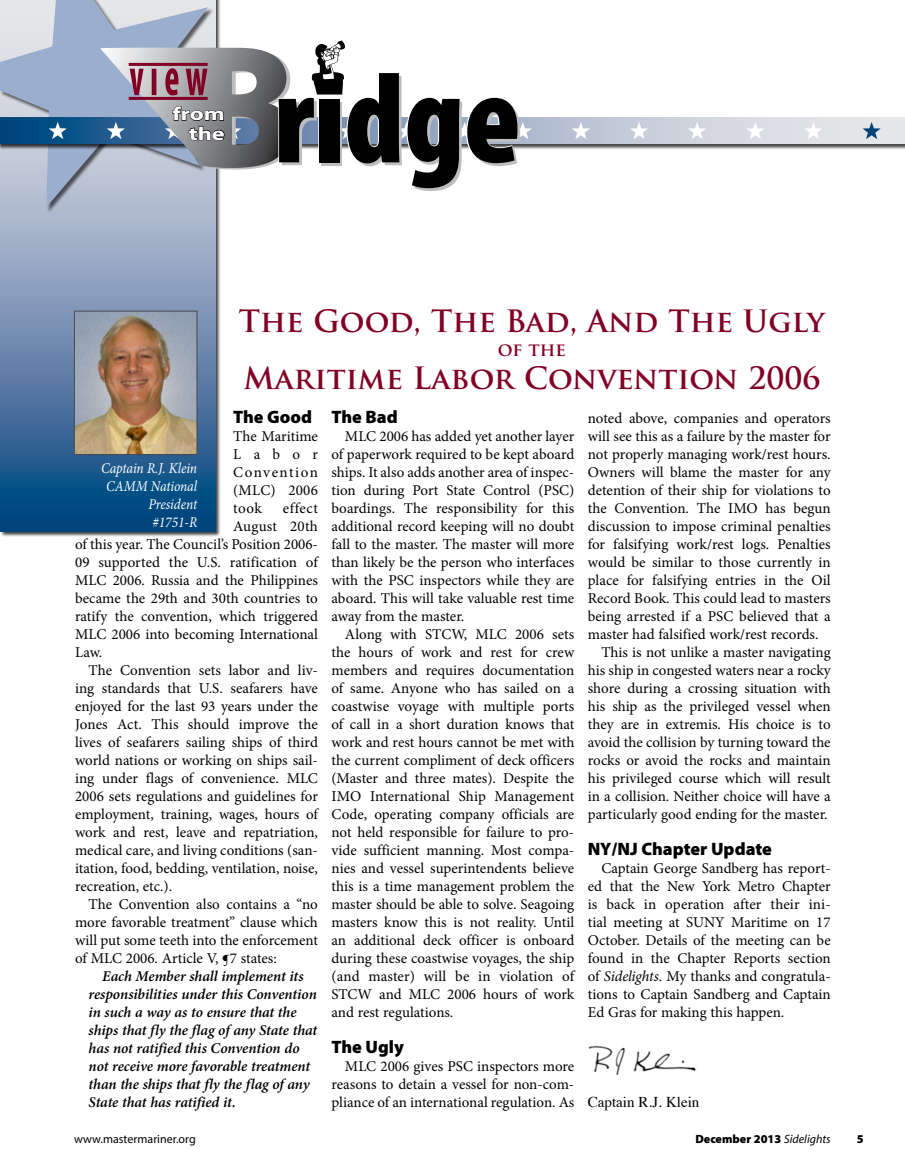
<style>
.page{position:relative;width:905px;height:1175px;background:#fff}
.page>*{position:absolute;margin:0;border:0;box-sizing:border-box;transform-origin:0 0}
.t1{font:700 30px "Trajan Pro";color:#820024}
.t2{font:700 18.75px/19.5px "Myriad Pro";color:#fff;text-align:right;scale:1.3 1}
.t3{font:900 18px "Myriad Pro";color:#000}
.t4{font:700 18px "Trajan Pro";color:#820024}
.t5{font:15px/18px "Minion Pro";color:#000;text-align:justify}
.t6{font:italic 600 15px/18px "Minion Pro";letter-spacing:-.005em;color:#000}
.t7{font:italic 15px/18px "Minion Pro";letter-spacing:-.005em;color:#fff;text-align:right;scale:.9 1}
.t8{font:15px "Times";color:#000}
.t9{font:900 12px "Myriad Pro";color:#000}
.t10{font:12px "Myriad Pro";color:#000}
.s1{font-style:italic}
.s2{font-weight:400;font-style:italic}
</style>
<div class="page">
<div style="left:0;top:0;width:221px;height:537px;background:#000;opacity:.75"></div>
<svg style="left:0;top:0;width:215px;height:531px;background:#5a7fa7"></svg>
<img style="left:76px;top:313px;width:119px;height:139px">
<div style="left:74px;top:311px;width:123px;height:143px;border:1px solid #4a4a4d"></div>
<div style="left:0;top:0;width:214px;height:213px;background:#000;opacity:.6"></div>
<svg style="left:0;top:0;width:208px;height:207px;background:#b4bfd2"></svg>
<div style="left:0;top:117px;width:904px;height:33px;background:#000;opacity:.75"></div>
<svg style="left:0;top:117px;width:904px;height:27px;background:#a9bacc"></svg>
<svg style="left:49px;top:122px;width:18px;height:17px"></svg>
<svg style="left:572px;top:122px;width:18px;height:17px"></svg>
<svg style="left:630px;top:122px;width:18px;height:17px"></svg>
<svg style="left:688px;top:122px;width:18px;height:17px"></svg>
<svg style="left:746px;top:122px;width:18px;height:17px"></svg>
<svg style="left:804px;top:122px;width:18px;height:17px"></svg>
<svg style="left:862px;top:122px;width:18px;height:17px"></svg>
<svg style="left:82px;top:40px;width:450px;height:151px"></svg>
<img style="left:588px;top:1045px;width:109px;height:30px">
<p class="t2" style="left:172px;top:103px;width:42px">from the</p>
<h1 class="t1" style="left:239px;top:302px;width:587px">The Good, The Bad, And The Ugly</h1>
<p class="t4" style="left:498px;top:338px;width:69px">of the</p>
<h1 class="t1" style="left:243px;top:359px;width:578px">Maritime Labor Convention 2006</h1>
<p class="t3" style="left:233px;top:405px;width:81px">The Good</p>
<p class="t5" style="left:233px;top:427px;width:86px">The Maritime Labor Convention (MLC) 2006 took</p>
<p class="t7" style="left:101px;top:459px;width:108px">Captain R.J. Klein<br>CAMM National<br>President #1751-R</p>
<p class="t5" style="left:283px;top:499px;width:37px">effect</p>
<p class="t5" style="left:233px;top:517px;width:86px">August 20th</p>
<p class="t5" style="left:75px;top:535px;width:244px">of this year. The Council’s Position 2006-</p>
<p class="t5" style="left:75px;top:553px;width:244px">09 supported the U.S. ratification of</p>
<p class="t5" style="left:75px;top:571px;width:244px">MLC 2006. Russia and the Philippines</p>
<p class="t5" style="left:75px;top:589px;width:244px">became the 29th and 30th countries to</p>
<p class="t5" style="left:75px;top:607px;width:244px">ratify the convention, which triggered</p>
<p class="t5" style="left:75px;top:625px;width:244px">MLC 2006 into becoming International</p>
<p class="t5" style="left:75px;top:643px;width:29px">Law.</p>
<p class="t5" style="left:89px;top:661px;width:231px">The Convention sets labor and liv-</p>
<p class="t5" style="left:75px;top:679px;width:244px">ing standards that U.S. seafarers have</p>
<p class="t5" style="left:75px;top:697px;width:244px">enjoyed for the last 93 years under the</p>
<p class="t5" style="left:75px;top:715px;width:244px">Jones Act. This should improve the</p>
<p class="t5" style="left:75px;top:733px;width:244px">lives of seafarers sailing ships of third</p>
<p class="t5" style="left:75px;top:751px;width:244px">world nations or working on ships sail-</p>
<p class="t5" style="left:75px;top:769px;width:244px">ing under flags of convenience. MLC</p>
<p class="t5" style="left:75px;top:787px;width:244px">2006 sets regulations and guidelines for</p>
<p class="t5" style="left:75px;top:805px;width:244px">employment, training, wages, hours of</p>
<p class="t5" style="left:75px;top:823px;width:244px">work and rest, leave and repatriation,</p>
<p class="t5" style="left:75px;top:841px;width:244px">medical care, and living conditions (san-</p>
<p class="t5" style="left:75px;top:859px;width:244px">itation, food, bedding, ventilation, noise,</p>
<p class="t5" style="left:75px;top:877px;width:99px">recreation, etc.).</p>
<p class="t5" style="left:89px;top:895px;width:231px">The Convention also contains a “no</p>
<p class="t5" style="left:75px;top:913px;width:244px">more favorable treatment” clause which</p>
<p class="t5" style="left:75px;top:931px;width:244px">will put some teeth into the enforcement</p>
<p class="t5" style="left:75px;top:949px;width:203px">of MLC 2006. Article V, ¶7 states:</p>
<p class="t6" style="left:89px;top:967px;width:230px;text-indent:13px">Each Member shall implement its responsibilities under this Convention in such a way as to ensure that the ships that fly the flag of any State that has not ratified this Convention do not receive more favorable treatment than the ships that fly the flag of any State that has ratified it.</p>
<p class="t3" style="left:331px;top:405px;width:68px">The Bad</p>
<p class="t5" style="left:331px;top:427px;width:244px;text-indent:14px">MLC 2006 has added yet another layer of paperwork required to be kept aboard ships. It also adds another area of inspec&shy;tion during Port State Control (PSC) boardings. The responsibility for this additional record keeping will no doubt fall to the master. The master will more than likely be the person who interfaces with the PSC inspectors while they are aboard. This will take valuable rest time away from the master.</p>
<p class="t5" style="left:331px;top:625px;width:245px;text-indent:14px">Along with STCW, MLC 2006 sets the hours of work and rest for crew members and requires documentation of same. Anyone who has sailed on a coastwise voyage with multiple ports of call in a short duration knows that work and rest hours cannot be met with the current compliment of deck officers (Master and three mates). Despite the IMO International Ship Management Code, operating company officials are not held responsible for failure to pro&shy;vide sufficient manning. Most compa&shy;nies and vessel superintendents believe this is a time management problem the master should be able to solve. Seagoing masters know this is not reality. Until an additional deck officer is onboard during these coastwise voyages, the ship (and master) will be in violation of STCW and MLC 2006 hours of work and rest regulations.</p>
<p class="t3" style="left:331px;top:1035px;width:74px">The Ugly</p>
<p class="t5" style="left:331px;top:1057px;width:244px;text-indent:14px">MLC 2006 gives PSC inspectors more reasons to detain a vessel for non-com&shy;pliance of an international regulation. As</p>
<p class="t5" style="left:588px;top:409px;width:244px">noted above, companies and operators</p>
<p class="t5" style="left:588px;top:427px;width:244px">will see this as a failure by the master for</p>
<p class="t5" style="left:588px;top:445px;width:244px">not properly managing work/rest hours.</p>
<p class="t5" style="left:588px;top:463px;width:244px">Owners will blame the master for any</p>
<p class="t5" style="left:588px;top:481px;width:244px">detention of their ship for violations to</p>
<p class="t5" style="left:588px;top:499px;width:244px">the Convention. The IMO has begun</p>
<p class="t5" style="left:588px;top:517px;width:244px">discussion to impose criminal penalties</p>
<p class="t5" style="left:588px;top:535px;width:244px">for falsifying work/rest logs. Penalties</p>
<p class="t5" style="left:588px;top:553px;width:244px">would be similar to those currently in</p>
<p class="t5" style="left:588px;top:571px;width:244px">place for falsifying entries in the Oil</p>
<p class="t5" style="left:588px;top:589px;width:244px">Record Book. This could lead to masters</p>
<p class="t5" style="left:588px;top:607px;width:244px">being arrested if a PSC believed that a</p>
<p class="t5" style="left:588px;top:625px;width:232px">master had falsified work/rest records.</p>
<p class="t5" style="left:601px;top:643px;width:231px">This is not unlike a master navigating</p>
<p class="t5" style="left:588px;top:661px;width:244px">his ship in congested waters near a rocky</p>
<p class="t5" style="left:588px;top:679px;width:244px">shore during a crossing situation with</p>
<p class="t5" style="left:588px;top:697px;width:244px">his ship as the privileged vessel when</p>
<p class="t5" style="left:588px;top:715px;width:244px">they are in extremis. His choice is to</p>
<p class="t5" style="left:588px;top:733px;width:244px">avoid the collision by turning toward the</p>
<p class="t5" style="left:588px;top:751px;width:244px">rocks or avoid the rocks and maintain</p>
<p class="t5" style="left:588px;top:769px;width:244px">his privileged course which will result</p>
<p class="t5" style="left:588px;top:787px;width:244px">in a collision. Neither choice will have a</p>
<p class="t5" style="left:588px;top:805px;width:241px">particularly good ending for the master.</p>
<p class="t3" style="left:588px;top:837px;width:185px">NY/NJ Chapter Update</p>
<p class="t5" style="left:588px;top:859px;width:244px;text-indent:14px">Captain George Sandberg has report&shy;ed that the New York Metro Chapter is back in operation after their ini&shy;tial meeting at SUNY Maritime on 17<br>October. Details of the meeting can be found in the Chapter Reports section of <span class="s1">Sidelights</span>. My thanks and congratula&shy;tions to Captain Sandberg and Captain Ed Gras for making this happen.</p>
<p class="t8" style="left:588px;top:1088px;width:113px">Captain R.J. Klein</p>
<p class="t10" style="left:74px;top:1132px;width:123px">www.mastermariner.org</p>
<p class="t9" style="left:695px;top:1131px;width:137px">December 2013 <span class="s2">Sidelights</span></p>
<p class="t9" style="left:856px;top:1131px;width:8px">5</p>
</div>
